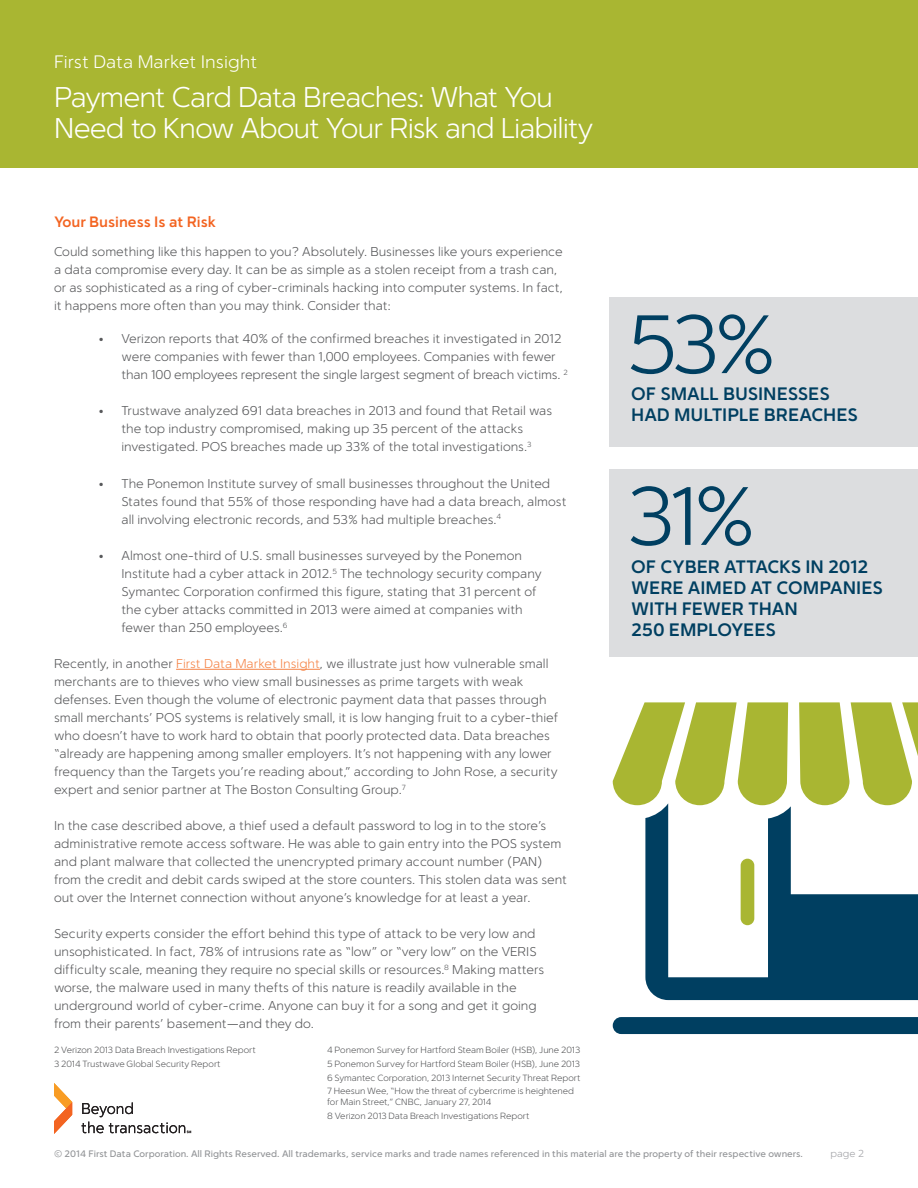
<style>
.page{position:relative;width:918px;height:1188px;background:#fff}
.page>*{position:absolute;margin:0;border:0;box-sizing:border-box;transform-origin:0 0}
.Body{font:300 82.5px "Simple Sans";color:#003f61}
.Body-2{font:300 28.5px/31.5px "Simple Sans";letter-spacing:-.035em;color:#fff}
.Body-3{font:700 18px/21px "Simple Sans";letter-spacing:-.005em;color:#003f61}
.t1{font:300 18px "Simple Sans";color:#fff}
.Subhead{font:700 15px "Simple Sans";color:#f36421}
.Body-4{font:300 12.75px/18px "Simple Sans";color:#57585a}
.t2{font:300 10.2px "Simple Sans";color:#a0a1a5}
.t3{font:500 9.3px "Simple Sans";color:#939598}
.Body-5{font:300 9px/10.5px "Simple Sans";letter-spacing:-.005em;color:#57585a}
.s1{color:#f58345}
</style>
<div class="page">
<div style="left:0;top:0;width:918px;height:167px;background:#a9b632"></div>
<svg style="left:82px;top:1102px;width:109px;height:31px"></svg>
<svg style="left:54px;top:1083px;width:18px;height:51px"></svg>
<hr style="left:176px;top:669px;width:144px;height:1px;background:#f58345">
<div style="left:610px;top:297px;width:308px;height:149px;background:#dcdddf"></div>
<div style="left:610px;top:469px;width:308px;height:188px;background:#dcdddf"></div>
<svg style="left:645px;top:805px;width:273px;height:195px"></svg>
<div style="left:741px;top:859px;width:13px;height:66px;background:#a9b632;border-radius:7px"></div>
<svg style="left:613px;top:702px;width:175px;height:103px"></svg>
<svg style="left:799px;top:702px;width:119px;height:103px"></svg>
<div style="left:613px;top:1017px;width:305px;height:17px;background:#003f61"></div>
<p class="t1" style="left:54px;top:51px;width:205px">First Data Market Insight</p>
<p class="Body-2" style="left:54px;top:81px;width:541px">Payment Card Data Breaches: What You<br>Need to Know About Your Risk and Liability</p>
<p class="Subhead" style="left:54px;top:213px;width:163px">Your Business Is at Risk</p>
<p class="Body-4" style="left:54px;top:242px;width:510px">Could something like this happen to you? Absolutely. Businesses like yours experience a data compromise every day. It can be as simple as a stolen receipt from a trash can, or as sophisticated as a ring of cyber-criminals hacking into computer systems. In fact, it happens more often than you may think. Consider that:</p>
<p class="Body-4" style="left:121px;top:329px;width:448px;text-indent:-23px">• Verizon reports that 40% of the confirmed breaches it investigated in 2012 were companies with fewer than 1,000 employees. Companies with fewer than 100 employees represent the single largest segment of breach victims. <sup>2</sup></p>
<p class="Body-4" style="left:99px;top:402px;width:455px;text-align:center">• Trustwave analyzed 691 data breaches in 2013 and found that Retail was the top industry compromised, making up 35 percent of the attacks investigated. POS breaches made up 33% of the total investigations.<sup>3</sup></p>
<p class="Body-4" style="left:121px;top:474px;width:447px;text-indent:-23px">• The Ponemon Institute survey of small businesses throughout the United<br>States found that 55% of those responding have had a data breach, almost all involving electronic records, and 53% had multiple breaches.<sup>4</sup></p>
<p class="Body-4" style="left:121px;top:546px;width:422px;text-indent:-23px">• Almost one-third of U.S. small businesses surveyed by the Ponemon Institute had a cyber attack in 2012.<sup>5</sup> The technology security company Symantec Corporation confirmed this figure, stating that 31 percent of the cyber attacks committed in 2013 were aimed at companies with fewer than 250 employees.<sup>6</sup></p>
<p class="Body-4" style="left:54px;top:654px;width:506px">Recently, in another <span class="s1">First Data Market Insight</span>, we illustrate just how vulnerable small merchants are to thieves who view small businesses as prime targets with weak defenses. Even though the volume of electronic payment data that passes through small merchants’ POS systems is relatively small, it is low hanging fruit to a cyber-thief who doesn’t have to work hard to obtain that poorly protected data. Data breaches “already are happening among smaller employers. It’s not happening with any lower frequency than the Targets you’re reading about,” according to John Rose, a security expert and senior partner at The Boston Consulting Group.<sup>7</sup></p>
<p class="Body-4" style="left:54px;top:817px;width:515px">In the case described above, a thief used a default password to log in to the store’s administrative remote access software. He was able to gain entry into the POS system and plant malware that collected the unencrypted primary account number (PAN) from the credit and debit cards swiped at the store counters. This stolen data was sent out over the Internet connection without anyone’s knowledge for at least a year.</p>
<p class="Body-4" style="left:54px;top:925px;width:492px">Security experts consider the effort behind this type of attack to be very low and unsophisticated. In fact, 78% of intrusions rate as “low” or “very low” on the VERIS difficulty scale, meaning they require no special skills or resources.<sup>8</sup> Making matters worse, the malware used in many thefts of this nature is readily available in the underground world of cyber-crime. Anyone can buy it for a song and get it going from their parents’ basement—and they do.</p>
<p class="Body-5" style="left:54px;top:1045px;width:203px">2 Verizon 2013 Data Breach Investigations Report</p>
<p class="Body-5" style="left:54px;top:1058px;width:168px">3 2014 Trustwave Global Security Report</p>
<p class="Body-5" style="left:327px;top:1045px;width:255px">4 Ponemon Survey for Hartford Steam Boiler (HSB), June 2013</p>
<p class="Body-5" style="left:327px;top:1058px;width:255px">5 Ponemon Survey for Hartford Steam Boiler (HSB), June 2013</p>
<p class="Body-5" style="left:327px;top:1072px;width:255px">6 Symantec Corporation, 2013 Internet Security Threat Report</p>
<p class="Body-5" style="left:327px;top:1086px;width:248px">7 Heesun Wee, “How the threat of cybercrime is heightened for Main Street,” CNBC, January 27, 2014</p>
<p class="Body-5" style="left:327px;top:1110px;width:204px">8 Verizon 2013 Data Breach Investigations Report</p>
<p class="Body" style="left:627px;top:295px;width:152px">53%</p>
<p class="Body-3" style="left:631px;top:383px;width:200px">OF SMALL BUSINESSES</p>
<p class="Body-3" style="left:631px;top:404px;width:228px">HAD MULTIPLE BREACHES</p>
<p class="Body" style="left:627px;top:467px;width:132px">31%</p>
<p class="Body-3" style="left:631px;top:556px;width:253px">OF CYBER ATTACKS IN 2012<br>WERE AIMED AT COMPANIES<br>WITH FEWER THAN<br>250 EMPLOYEES</p>
<p class="t3" style="left:54px;top:1148px;width:751px">© 2014 First Data Corporation. All Rights Reserved. All trademarks, service marks and trade names referenced in this material are the property of their respective owners.</p>
<p class="t2" style="left:830px;top:1147px;width:35px">page 2</p>
</div>
